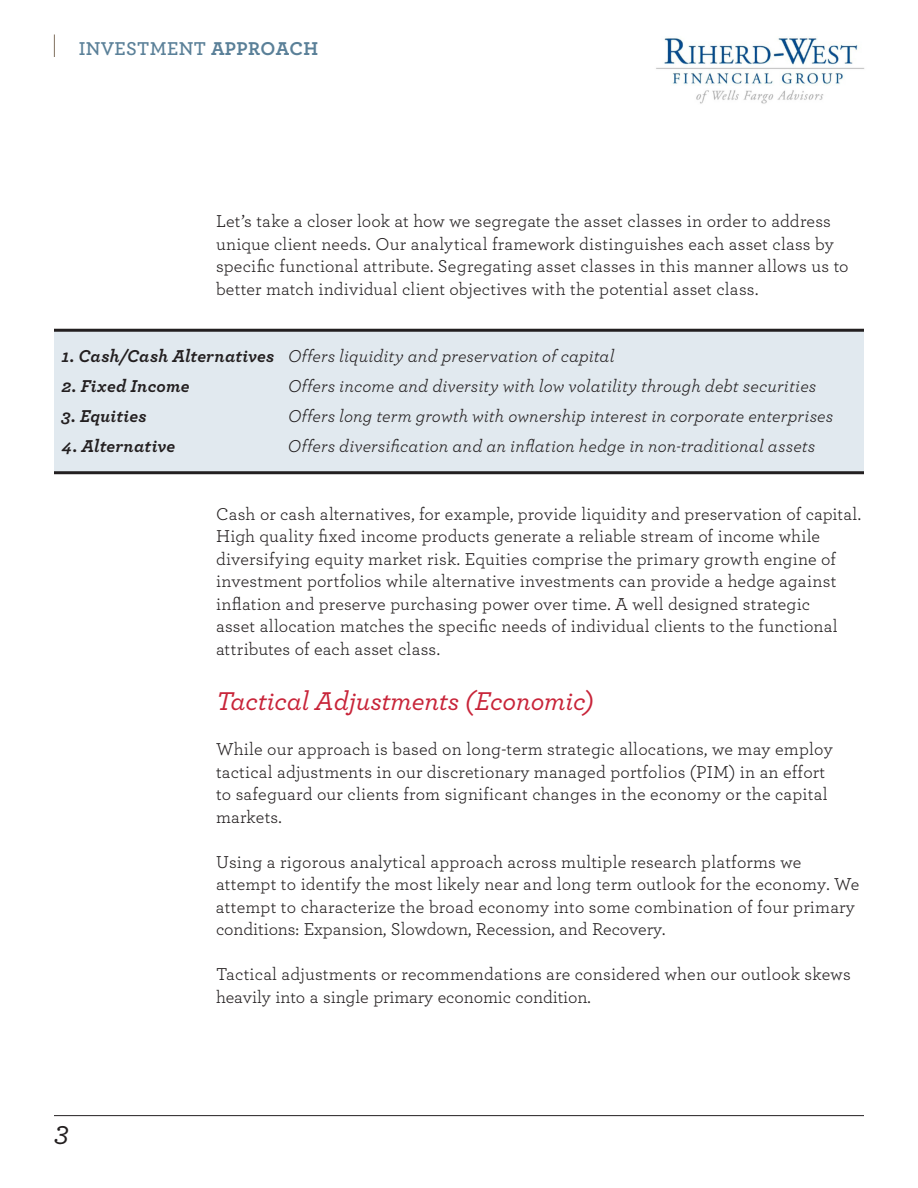
<style>
.page{position:relative;width:918px;height:1188px;background:#fff}
.page>*{position:absolute;margin:0;border:0;box-sizing:border-box;transform-origin:0 0}
.t1{font:27px "Archer Medium LF Italic";letter-spacing:-.005em;color:#c82439}
.t2{font:27px "Archer Medium LF Italic";color:#231f20}
.t3{font:600 19.5px "Archer";letter-spacing:.015em;color:#5a8098}
.t4{font:18px/22.5px "Archer";letter-spacing:.01em;color:#231f20}
.t5{font:italic 18px "Archer";letter-spacing:.005em;color:#231f20}
.t6{font:italic 700 18px "Archer";letter-spacing:.01em;color:#231f20}
.s1{font-weight:700}
</style>
<div class="page">
<img style="left:656px;top:37px;width:209px;height:67px">
<svg style="left:54px;top:34px;width:1px;height:23px"></svg>
<div style="left:54px;top:331px;width:810px;height:141px;background:#e1e9ef"></div>
<hr style="left:54px;top:329px;width:810px;height:3px;background:#231f20">
<hr style="left:54px;top:471px;width:810px;height:3px;background:#231f20">
<hr style="left:54px;top:1115px;width:810px;height:1px;background:#231f20">
<p class="t3" style="left:79px;top:36px;width:241px">INVESTMENT <span class="s1">APPROACH</span></p>
<p class="t4" style="left:216px;top:209px;width:634px">Let’s take a closer look at how we segregate the asset classes in order to address unique client needs. Our analytical framework distinguishes each asset class by specific functional attribute. Segregating asset classes in this manner allows us to better match individual client objectives with the potential asset class.</p>
<p class="t5" style="left:62px;top:344px;width:554px"><span class="s1">1. Cash/Cash Alternatives</span> Offers liquidity and preservation of capital</p>
<p class="t6" style="left:62px;top:374px;width:130px">2. Fixed Income</p>
<p class="t5" style="left:288px;top:374px;width:530px">Offers income and diversity with low volatility through debt securities</p>
<p class="t6" style="left:62px;top:404px;width:87px">3. Equities</p>
<p class="t5" style="left:288px;top:404px;width:547px">Offers long term growth with ownership interest in corporate enterprises</p>
<p class="t6" style="left:62px;top:434px;width:115px">4. Alternative</p>
<p class="t5" style="left:288px;top:434px;width:529px">Offers diversification and an inflation hedge in non-traditional assets</p>
<p class="t2" style="left:54px;top:1118px;width:16px">3</p>
<p class="t4" style="left:216px;top:502px;width:647px">Cash or cash alternatives, for example, provide liquidity and preservation of capital.<br>High quality fixed income products generate a reliable stream of income while diversifying equity market risk. Equities comprise the primary growth engine of investment portfolios while alternative investments can provide a hedge against inflation and preserve purchasing power over time. A well designed strategic<br>asset allocation matches the specific needs of individual clients to the functional attributes of each asset class.</p>
<p class="t1" style="left:216px;top:684px;width:379px">Tactical Adjustments (Economic)</p>
<p class="t4" style="left:216px;top:737px;width:618px">While our approach is based on long-term strategic allocations, we may employ tactical adjustments in our discretionary managed portfolios (PIM) in an effort to safeguard our clients from significant changes in the economy or the capital markets.</p>
<p class="t4" style="left:216px;top:850px;width:645px">Using a rigorous analytical approach across multiple research platforms we attempt to identify the most likely near and long term outlook for the economy. We attempt to characterize the broad economy into some combination of four primary conditions: Expansion, Slowdown, Recession, and Recovery.</p>
<p class="t4" style="left:216px;top:962px;width:636px">Tactical adjustments or recommendations are considered when our outlook skews heavily into a single primary economic condition.</p>
</div>
